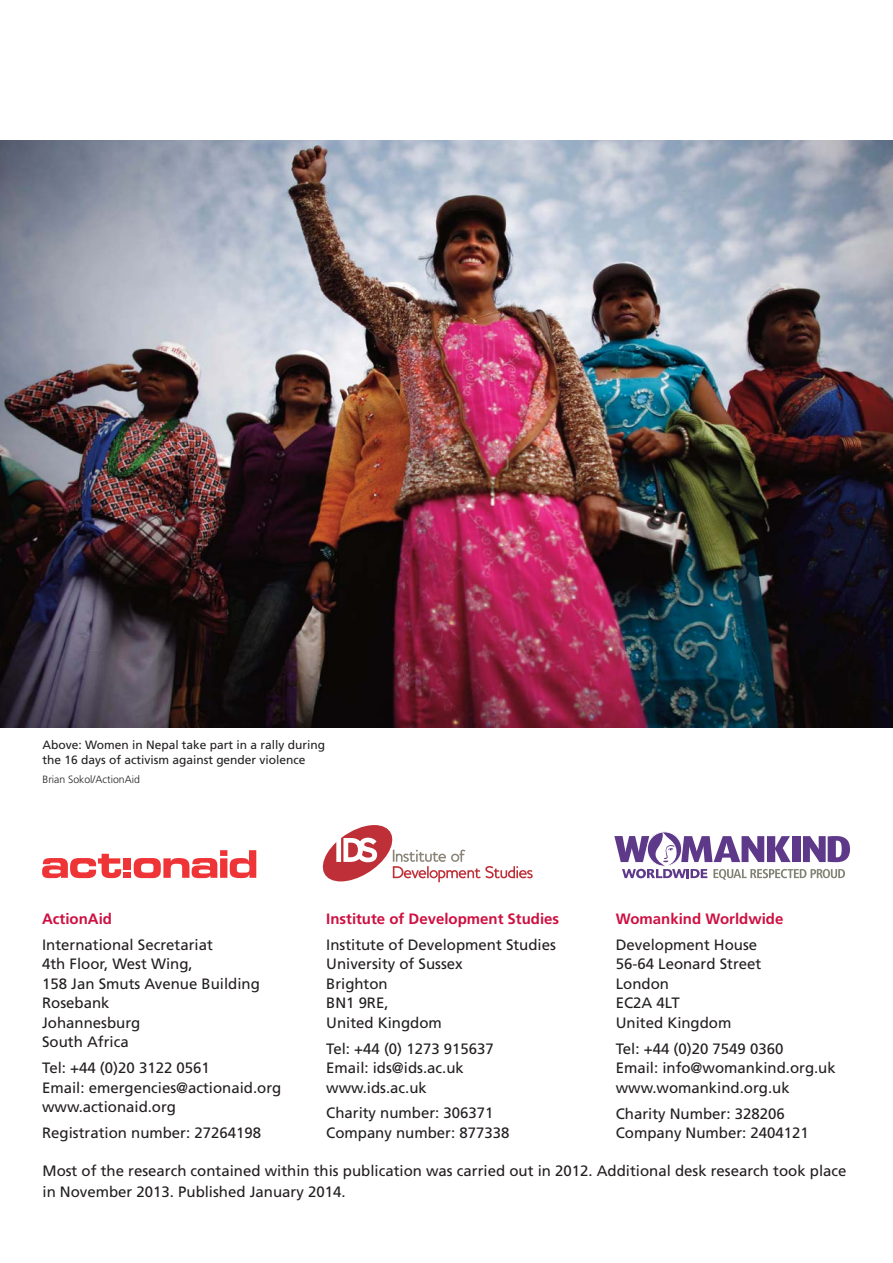
<style>
.page{position:relative;width:893px;height:1263px;background:#fff}
.page>*{position:absolute;margin:0;border:0;box-sizing:border-box;transform-origin:0 0}
.t1{font:15px/19.5px "Frutiger";color:#231f20}
.t2{font:700 15px "Frutiger";color:#ce1041}
.t3{font:12px/15px "Frutiger";color:#231f20}
.t4{font:300 10.5px "Frutiger";color:#231f20}
</style>
<div class="page">
<div style="left:647px;top:831px;width:35px;height:35px;border:1px solid #fff;border-radius:50%"></div>
<svg style="left:614px;top:832px;width:236px;height:48px"></svg>
<svg style="left:42px;top:854px;width:79px;height:24px"></svg>
<div style="left:124px;top:858px;width:7px;height:12px;background:#ee3436"></div>
<div style="left:124px;top:872px;width:7px;height:6px;background:#ee3436"></div>
<svg style="left:134px;top:850px;width:122px;height:28px"></svg>
<svg style="left:323px;top:825px;width:210px;height:57px"></svg>
<img style="left:0;top:141px;width:893px;height:587px">
<p class="t3" style="left:43px;top:738px;width:284px">Above: Women in Nepal take part in a rally during the 16 days of activism against gender violence</p>
<p class="t4" style="left:43px;top:775px;width:99px">Brian Sokol/ActionAid</p>
<p class="t2" style="left:326px;top:912px;width:235px">Institute of Development Studies</p>
<p class="t1" style="left:326px;top:936px;width:231px">Institute of Development Studies<br>University of Sussex<br>Brighton<br>BN1 9RE,<br>United Kingdom</p>
<p class="t1" style="left:326px;top:1040px;width:169px">Tel: +44 (0) 1273 915637<br>Email: ids@ids.ac.uk www.ids.ac.uk</p>
<p class="t1" style="left:326px;top:1104px;width:185px">Charity number: 306371<br>Company number: 877338</p>
<p class="t2" style="left:42px;top:912px;width:71px">ActionAid</p>
<p class="t1" style="left:42px;top:936px;width:219px">International Secretariat<br>4th Floor, West Wing,<br>158 Jan Smuts Avenue Building<br>Rosebank<br>Johannesburg<br>South Africa</p>
<p class="t1" style="left:42px;top:1059px;width:241px">Tel: +44 (0)20 3122 0561<br>Email: emergencies@actionaid.org www.actionaid.org</p>
<p class="t1" style="left:42px;top:1124px;width:220px">Registration number: 27264198</p>
<p class="t1" style="left:43px;top:1162px;width:805px;line-height:21px">Most of the research contained within this publication was carried out in 2012. Additional desk research took place in November 2013. Published January 2014.</p>
<p class="t2" style="left:616px;top:912px;width:169px">Womankind Worldwide</p>
<p class="t1" style="left:616px;top:936px;width:147px">Development House<br>56-64 Leonard Street<br>London<br>EC2A 4LT<br>United Kingdom</p>
<p class="t1" style="left:616px;top:1040px;width:222px">Tel: +44 (0)20 7549 0360<br>Email: info@womankind.org.uk www.womankind.org.uk</p>
<p class="t1" style="left:616px;top:1105px;width:195px">Charity Number: 328206<br>Company Number: 2404121</p>
</div>
